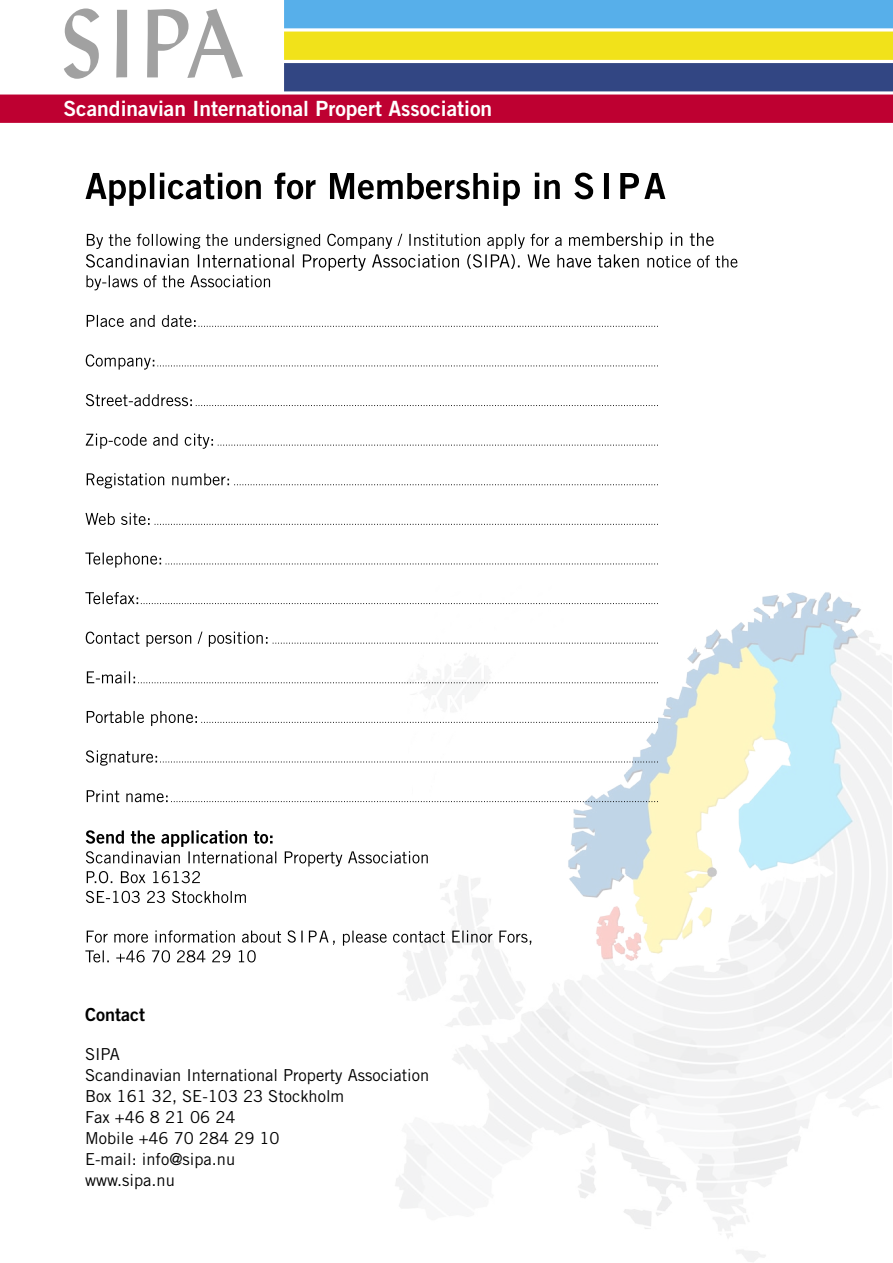
<style>
.page{position:relative;width:893px;height:1263px;background:#fff}
.page>*{position:absolute;margin:0;border:0;box-sizing:border-box;transform-origin:0 0}
.t1{font:21px "Trade Gothic LT Std Bd 2";color:#fff}
.t2{font:18px "Trade Gothic LT Std Bd 2";color:#000}
.t3{font:16.5px "Trade Gothic LT Std";color:#000}
</style>
<div class="page">
<div style="left:0;top:95px;width:893px;height:28px;background:#be0031"></div>
<svg style="left:64px;top:8px;width:35px;height:71px"></svg>
<svg style="left:116px;top:10px;width:11px;height:68px"></svg>
<svg style="left:147px;top:9px;width:96px;height:69px"></svg>
<div style="left:284px;top:0;width:609px;height:28px;background:#57afea"></div>
<div style="left:284px;top:32px;width:609px;height:28px;background:#f1e21a"></div>
<div style="left:284px;top:63px;width:609px;height:28px;background:#324683"></div>
<img style="left:377px;top:592px;width:514px;height:670px">
<svg style="left:86px;top:173px;width:579px;height:33px"></svg>
<svg style="left:86px;top:233px;width:652px;height:57px"></svg>
<svg style="left:87px;top:315px;width:571px;height:12px"></svg>
<svg style="left:86px;top:354px;width:572px;height:16px"></svg>
<svg style="left:86px;top:394px;width:572px;height:12px"></svg>
<svg style="left:86px;top:434px;width:572px;height:15px"></svg>
<svg style="left:87px;top:473px;width:571px;height:15px"></svg>
<svg style="left:86px;top:513px;width:572px;height:12px"></svg>
<svg style="left:85px;top:552px;width:573px;height:16px"></svg>
<svg style="left:85px;top:592px;width:573px;height:12px"></svg>
<svg style="left:86px;top:632px;width:572px;height:15px"></svg>
<svg style="left:87px;top:671px;width:571px;height:12px"></svg>
<svg style="left:87px;top:711px;width:571px;height:15px"></svg>
<svg style="left:86px;top:750px;width:572px;height:16px"></svg>
<svg style="left:87px;top:790px;width:571px;height:12px"></svg>
<svg style="left:86px;top:830px;width:342px;height:53px"></svg>
<svg style="left:86px;top:891px;width:160px;height:12px"></svg>
<svg style="left:85px;top:930px;width:446px;height:32px"></svg>
<p class="t1" style="left:63px;top:95px;width:430px">Scandinavian International Propert Association</p>
<p class="t2" style="left:85px;top:1003px;width:61px">Contact</p>
<p class="t3" style="left:85px;top:1044px;width:36px">SIPA</p>
<p class="t3" style="left:85px;top:1065px;width:346px">Scandinavian International Property Association</p>
<p class="t3" style="left:85px;top:1086px;width:261px">Box 161 32, SE-103 23 Stockholm</p>
<p class="t3" style="left:85px;top:1107px;width:152px">Fax +46 8 21 06 24</p>
<p class="t3" style="left:85px;top:1128px;width:196px">Mobile +46 70 284 29 10</p>
<p class="t3" style="left:85px;top:1149px;width:152px">E-mail: info@sipa.nu</p>
<p class="t3" style="left:85px;top:1170px;width:91px">www.sipa.nu</p>
</div>
